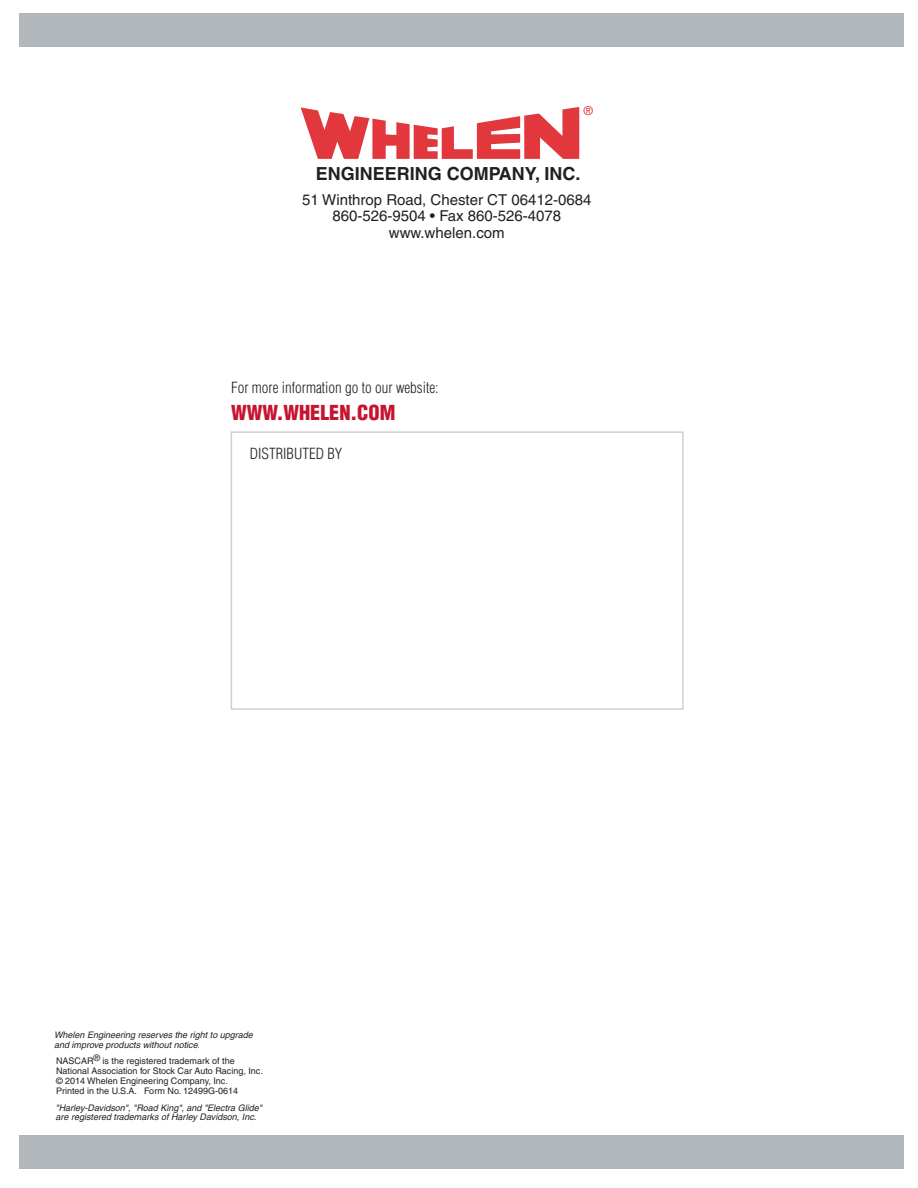
<style>
.page{position:relative;width:918px;height:1188px;background:#fff}
.page>*{position:absolute;margin:0;border:0;box-sizing:border-box;transform-origin:0 0}
.Body{font:900 condensed 20.1px "Helvetica";color:#c71330}
.t1{font:700 18px "Helvetica";color:#231f20}
.t2{font:15px "Helvetica";color:#231f20}
.Body-2{font:300 condensed 15px "Helvetica";color:#231f20}
.t3{font:12.3px "Helvetica";color:#e1373d}
.t4{font:italic 9px/9.8px "Helvetica";color:#231f20}
.t5{font:9px/9.8px "Helvetica";color:#231f20}
.s1{font-weight:300;font-style:normal;font-stretch:condensed}
</style>
<div class="page">
<div style="left:20px;top:13px;width:884px;height:34px;background:#b2b7bb"></div>
<div style="left:20px;top:1135px;width:884px;height:34px;background:#b2b7bb"></div>
<svg style="left:301px;top:107px;width:278px;height:52px"></svg>
<div style="left:231px;top:431px;width:453px;height:279px;background:#fff;border:2px solid #cfd0d2"></div>
<p class="t3" style="left:584px;top:103px;width:11px">®</p>
<p class="t1" style="left:316px;top:163px;width:266px">ENGINEERING COMPANY, INC.</p>
<p class="t2" style="left:302px;top:191px;width:291px">51 Winthrop Road, Chester CT 06412-0684</p>
<p class="t2" style="left:332px;top:207px;width:230px">860-526-9504 • Fax 860-526-4078</p>
<p class="t2" style="left:389px;top:224px;width:117px">www.whelen.com</p>
<p class="Body-2" style="left:231px;top:378px;width:209px">For more information go to our website:</p>
<p class="Body" style="left:231px;top:400px;width:166px">WWW.WHELEN.COM</p>
<p class="Body-2" style="left:250px;top:444px;width:94px">DISTRIBUTED BY</p>
<p class="t4" style="left:54px;top:1030px;width:200px">Whelen Engineering reserves the right to upgrade and improve products without notice<span class="s1">.</span></p>
<p class="t5" style="left:56px;top:1056px;width:208px">NASCAR® is the registered trademark of the<br>National Association for Stock Car Auto Racing, Inc.</p>
<p class="t5" style="left:56px;top:1076px;width:184px">© 2014 Whelen Engineering Company, Inc.<br>Printed in the U.S.A. Form No. 12499G-0614</p>
<p class="t4" style="left:56px;top:1103px;width:208px">"Harley-Davidson", "Road King", and "Electra Glide" are registered trademarks of Harley Davidson, Inc.</p>
</div>
